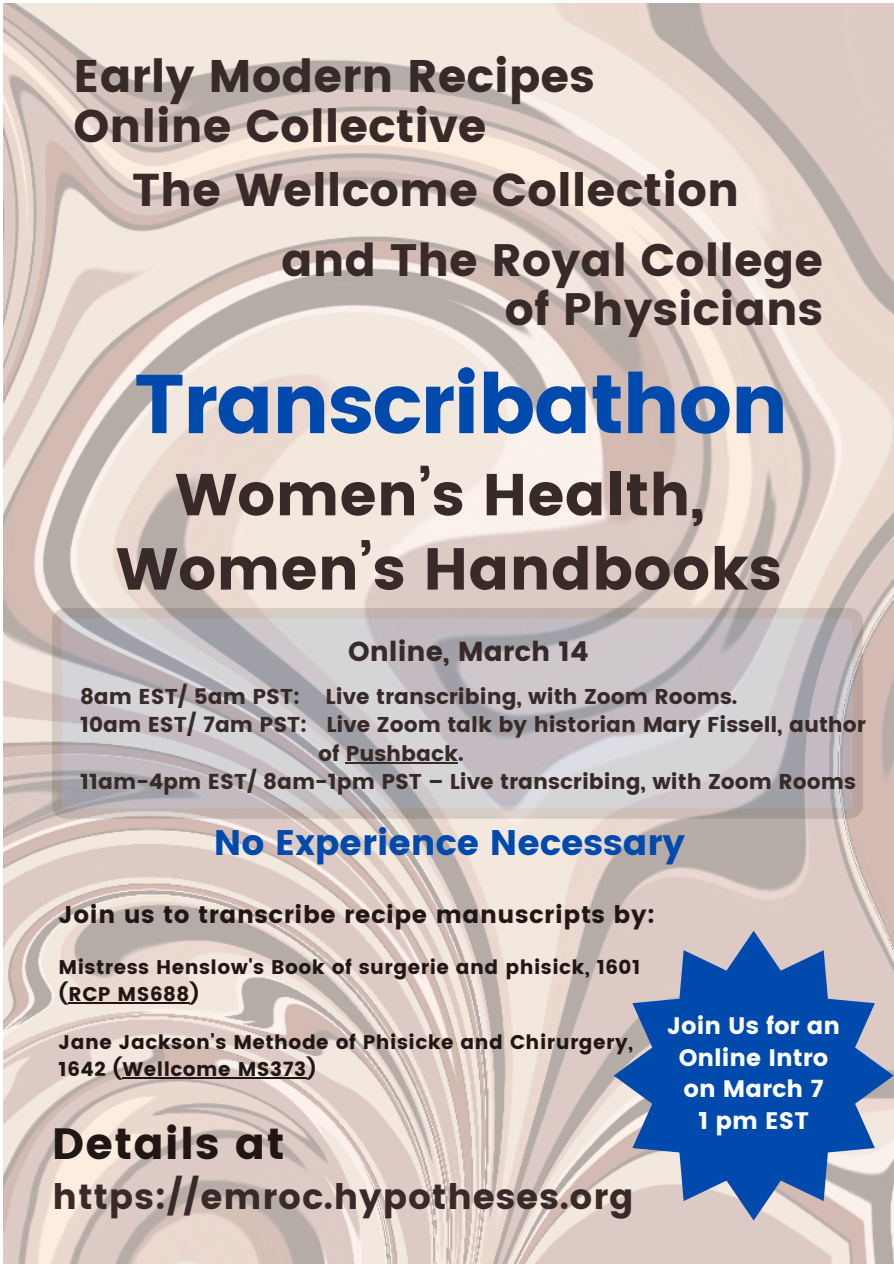
<style>
.page{position:relative;width:894px;height:1264px;background:#fff}
.page>*{position:absolute;margin:0;border:0;box-sizing:border-box;transform-origin:0 0}
.t1{font:83.1px "Poppins";letter-spacing:-.025em;color:#004aad}
.t2{font:58.95px/74.2px "Poppins";color:#372a28;text-align:center}
.t3{font:45.9px "Poppins";color:#372a28}
.t4{font:45.6px/49.5px "Poppins";color:#372a28}
.t5{font:45.3px/49.5px "Poppins";color:#372a28;text-align:right}
.t6{font:43.65px "Poppins";letter-spacing:.025em;color:#211614}
.t7{font:35.4px "Poppins";color:#004aad}
.t8{font:35.1px "Poppins";letter-spacing:.025em;color:#372a28}
.t9{font:27.45px "Poppins";color:#372a28}
.t10{font:24.15px "Poppins";letter-spacing:.025em;color:#211614}
.t11{font:23.85px/31.5px "Poppins";color:#fff;text-align:center}
.t12{font:21.45px "Poppins";color:#372a28}
.t13{font:19.8px/27px "Poppins";letter-spacing:.025em;color:#211614}
</style>
<div class="page">
<img style="left:3px;top:3px;width:890px;height:1260px">
<svg style="left:52px;top:608px;width:810px;height:210px;background:#c3bec2"></svg>
<svg style="left:613px;top:930px;width:280px;height:290px;background:#5c81b7"></svg>
<hr style="left:69px;top:1001px;width:121px;height:2px;background:#211614">
<hr style="left:123px;top:1077px;width:183px;height:1px;background:#211614">
<hr style="left:345px;top:762px;width:113px;height:1px;background:#372a28">
<p class="t4" style="left:74px;top:52px;width:522px">Early Modern Recipes<br>Online Collective</p>
<h5 class="t3" style="left:132px;top:163px;width:608px">The Wellcome Collection</h5>
<p class="t5" style="left:281px;top:235px;width:543px">and The Royal College of Physicians</p>
<h5 class="t1" style="left:134px;top:356px;width:655px">Transcribathon</h5>
<h5 class="t2" style="left:116px;top:458px;width:666px">Women’s Health,<br>Women’s Handbooks</h5>
<p class="t9" style="left:348px;top:635px;width:242px">Online, March 14</p>
<p class="t12" style="left:80px;top:684px;width:658px">8am EST/ 5am PST: Live transcribing, with Zoom Rooms.</p>
<p class="t12" style="left:80px;top:712px;width:787px">10am EST/ 7am PST: Live Zoom talk by historian Mary Fissell, author</p>
<p class="t12" style="left:318px;top:740px;width:147px">of Pushback.</p>
<h3 class="t12" style="left:80px;top:769px;width:777px">11am-4pm EST/ 8am-1pm PST – Live transcribing, with Zoom Rooms</h3>
<h2 class="t7" style="left:214px;top:822px;width:472px">No Experience Necessary</h2>
<h2 class="t10" style="left:59px;top:900px;width:597px">Join us to transcribe recipe manuscripts by:</h2>
<h2 class="t13" style="left:59px;top:953px;width:583px">Mistress Henslow's Book of surgerie and phisick, 1601</h2>
<h2 class="t13" style="left:59px;top:980px;width:142px">(RCP MS688)</h2>
<h1 class="t13" style="left:59px;top:1028px;width:576px">Jane Jackson's Methode of Phisicke and Chirurgery,<br>1642 (Wellcome MS373)</h1>
<h4 class="t6" style="left:52px;top:1118px;width:234px">Details at</h4>
<p class="t8" style="left:53px;top:1176px;width:582px">https://emroc.hypotheses.org</p>
<p class="t11" style="left:666px;top:1010px;width:175px">Join Us for an<br>Online Intro on March 7<br>1 pm EST</p>
</div>
